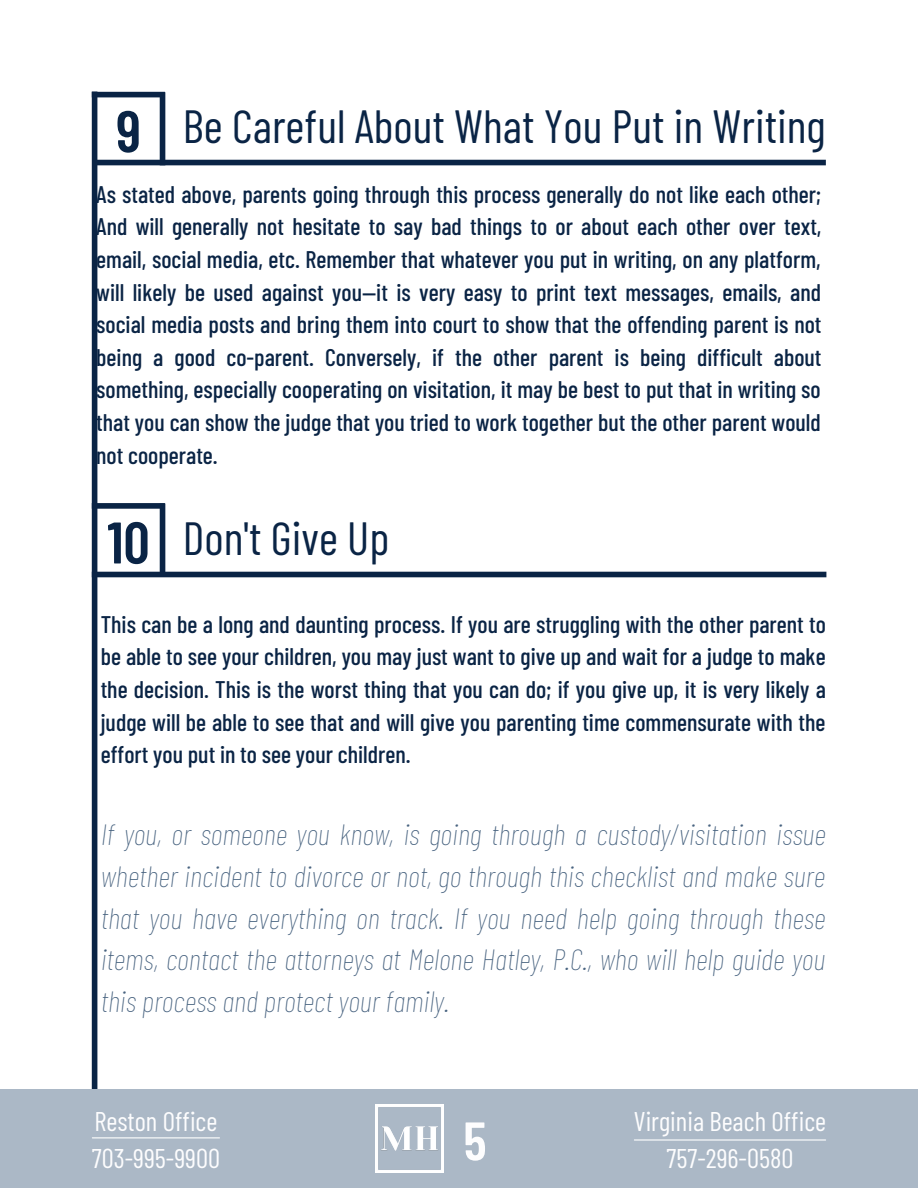
<style>
.page{position:relative;width:918px;height:1188px;background:#fff}
.page>*{position:absolute;margin:0;border:0;box-sizing:border-box;transform-origin:0 0}
.t1{font:600 58.5px "Barlow Condensed";color:#0a2445}
.t2{font:600 54px "Barlow Condensed";color:#fdfdfe}
.t3{font:46.5px "Barlow Condensed";color:#0a2445}
.t4{font:italic 100 30px/41.7px "Barlow Condensed";color:#486380;text-align:justify}
.t5{font:27px "Barlow Condensed";color:#fdfdfe}
.t6{font:500 24px/32.7px "Barlow Condensed";color:#0a2445;text-align:justify}
</style>
<div class="page">
<div style="left:92px;top:92px;width:5px;height:1004px;background:#0a2445"></div>
<div style="left:92px;top:503px;width:73px;height:6px;background:#0a2445"></div>
<div style="left:160px;top:503px;width:5px;height:74px;background:#0a2445"></div>
<div style="left:92px;top:572px;width:734px;height:5px;background:#0a2445"></div>
<div style="left:0;top:1089px;width:918px;height:99px;background:#abb8c6"></div>
<img style="left:375px;top:1104px;width:69px;height:69px">
<hr style="left:92px;top:1137px;width:127px;height:1px;background:#fff">
<hr style="left:634px;top:1139px;width:192px;height:2px;background:#fff">
<div style="left:92px;top:92px;width:73px;height:5px;background:#0a2445"></div>
<div style="left:160px;top:92px;width:5px;height:73px;background:#0a2445"></div>
<div style="left:95px;top:160px;width:731px;height:5px;background:#0a2445"></div>
<p class="t1" style="left:116px;top:94px;width:26px">9</p>
<p class="t3" style="left:183px;top:97px;width:644px">Be Careful About What You Put in Writing</p>
<p class="t6" style="left:96px;top:177px;width:727px">As stated above, parents going through this process generally do not like each other; And will generally not hesitate to say bad things to or about each other over text, email, social media, etc. Remember that whatever you put in writing, on any platform, will likely be used against you—it is very easy to print text messages, emails, and social media posts and bring them into court to show that the offending parent is not being a good co-parent. Conversely, if the other parent is being difficult about something, especially cooperating on visitation, it may be best to put that in writing so that you can show the judge that you tried to work together but the other parent would not cooperate.</p>
<p class="t1" style="left:107px;top:505px;width:44px">10</p>
<p class="t3" style="left:183px;top:508px;width:208px">Don't Give Up</p>
<p class="t6" style="left:101px;top:607px;width:727px">This can be a long and daunting process. If you are struggling with the other parent to be able to see your children, you may just want to give up and wait for a judge to make the decision. This is the worst thing that you can do; if you give up, it is very likely a judge will be able to see that and will give you parenting time commensurate with the effort you put in to see your children.</p>
<p class="t4" style="left:101px;top:813px;width:727px">If you, or someone you know, is going through a custody/visitation issue whether incident to divorce or not, go through this checklist and make sure that you have everything on track. If you need help going through these items, contact the attorneys at Melone Hatley, P.C., who will help guide you this process and protect your family.</p>
<p class="t5" style="left:94px;top:1104px;width:125px">Reston Office</p>
<p class="t5" style="left:634px;top:1104px;width:194px">Virginia Beach Office</p>
<p class="t5" style="left:92px;top:1141px;width:130px">703-995-9900</p>
<p class="t5" style="left:667px;top:1141px;width:128px">757-296-0580</p>
<p class="t2" style="left:463px;top:1106px;width:25px">5</p>
</div>
